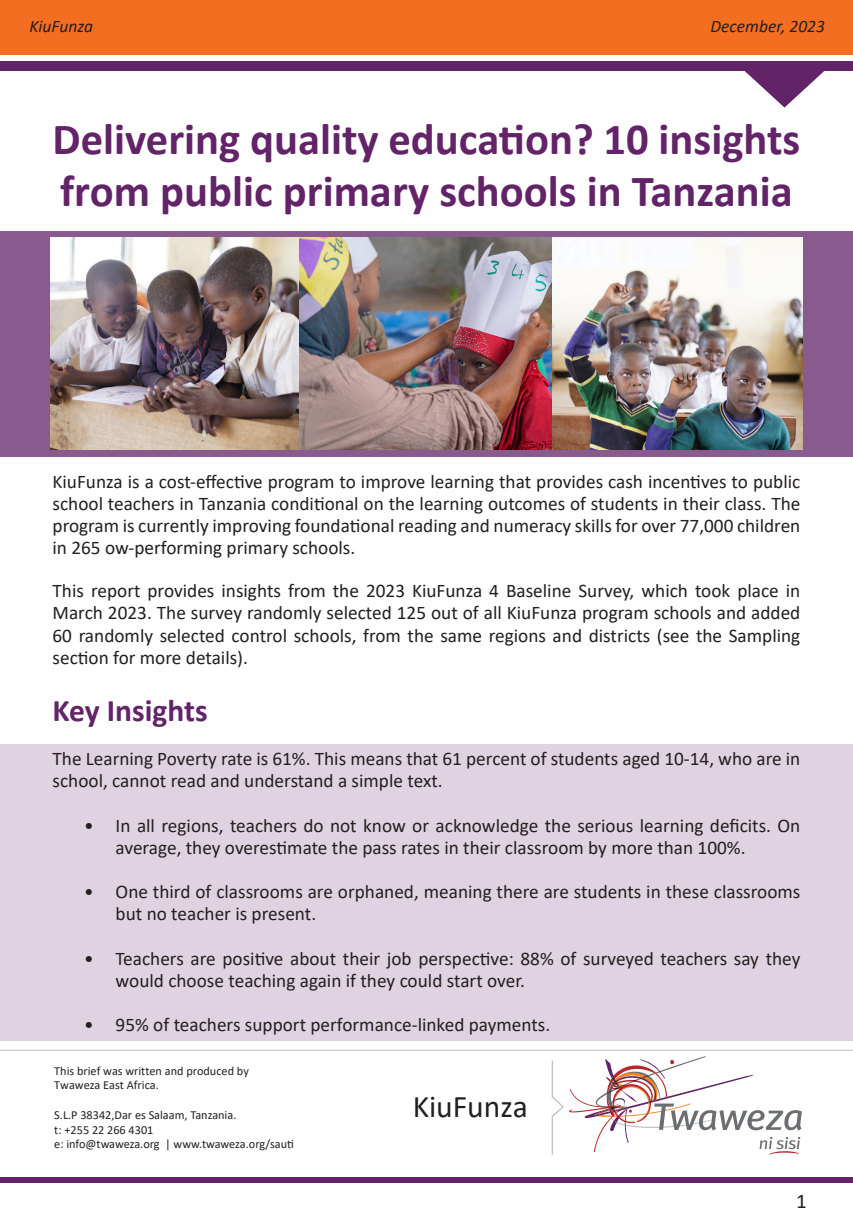
<style>
.page{position:relative;width:853px;height:1220px;background:#fff}
.page>*{position:absolute;margin:0;border:0;box-sizing:border-box;transform-origin:0 0}
.t1{font:700 44.62px/51.3px "Calibri";color:#622368}
.Heading_2{font:700 31.5px "Calibri";color:#622368}
.t2{font:31.5px "Calibri";color:#231f20}
.t3{font:21px "Calibri";color:#231f20}
.t4{font:19.25px/22.1px "Calibri";color:#231f20}
.t5{font:italic 17.5px "Calibri";color:#231f20}
.t6{font:12.25px/14.7px "Calibri";color:#231f20}
</style>
<div class="page">
<div style="left:0;top:0;width:852px;height:55px;background:#f36e21"></div>
<div style="left:0;top:61px;width:852px;height:9px;background:#622368"></div>
<svg style="left:743px;top:70px;width:82px;height:38px"></svg>
<div style="left:0;top:1176px;width:852px;height:5px;background:#622368"></div>
<div style="left:0;top:744px;width:852px;height:296px;background:#e0d3e1"></div>
<div style="left:0;top:231px;width:852px;height:225px;background:#895a8d"></div>
<svg style="left:551px;top:1056px;width:250px;height:99px"></svg>
<hr style="left:0;top:1049px;width:852px;height:1px;background:#bcbdc0">
<img style="left:51px;top:237px;width:750px;height:212px">
<p class="t5" style="left:29px;top:14px;width:65px">KiuFunza</p>
<p class="t5" style="left:710px;top:14px;width:116px">December, 2023</p>
<p class="t1" style="left:52px;top:113px;width:749px">Delivering quality education? 10 insights from public primary schools in Tanzania</p>
<p class="t4" style="left:52px;top:469px;width:749px;text-align:justify">KiuFunza is a cost-effective program to improve learning that provides cash incentives to public school teachers in Tanzania conditional on the learning outcomes of students in their class. The program is currently improving foundational reading and numeracy skills for over 77,000 children in 265 ow-performing primary schools.</p>
<p class="t4" style="left:52px;top:579px;width:749px;text-align:justify">This report provides insights from the 2023 KiuFunza 4 Baseline Survey, which took place in March 2023. The survey randomly selected 125 out of all KiuFunza program schools and added 60 randomly selected control schools, from the same regions and districts (see the Sampling section for more details).</p>
<p class="Heading_2" style="left:52px;top:688px;width:156px">Key Insights</p>
<p class="t4" style="left:52px;top:747px;width:749px">The Learning Poverty rate is 61%. This means that 61 percent of students aged 10-14, who are in school, cannot read and understand a simple text.</p>
<p class="t4" style="left:116px;top:813px;width:686px;text-indent:-32px">• In all regions, teachers do not know or acknowledge the serious learning deficits. On average, they overestimate the pass rates in their classroom by more than 100%.</p>
<p class="t4" style="left:116px;top:880px;width:686px;text-indent:-32px">• One third of classrooms are orphaned, meaning there are students in these classrooms but no teacher is present.</p>
<p class="t4" style="left:116px;top:946px;width:686px;text-indent:-32px">• Teachers are positive about their job perspective: 88% of surveyed teachers say they would choose teaching again if they could start over.</p>
<p class="t4" style="left:84px;top:1013px;width:467px">• 95% of teachers support performance-linked payments.</p>
<p class="t6" style="left:54px;top:1062px;width:196px">This brief was written and produced by<br>Twaweza East Africa.</p>
<p class="t6" style="left:54px;top:1106px;width:183px">S.L.P 38342,Dar es Salaam, Tanzania.</p>
<p class="t6" style="left:54px;top:1121px;width:101px">t: +255 22 266 4301</p>
<p class="t6" style="left:54px;top:1136px;width:241px">e: info@twaweza.org | www.twaweza.org/sauti</p>
<h2 class="t2" style="left:412px;top:1084px;width:117px">KiuFunza</h2>
<p class="t3" style="left:795px;top:1186px;width:12px">1</p>
</div>
